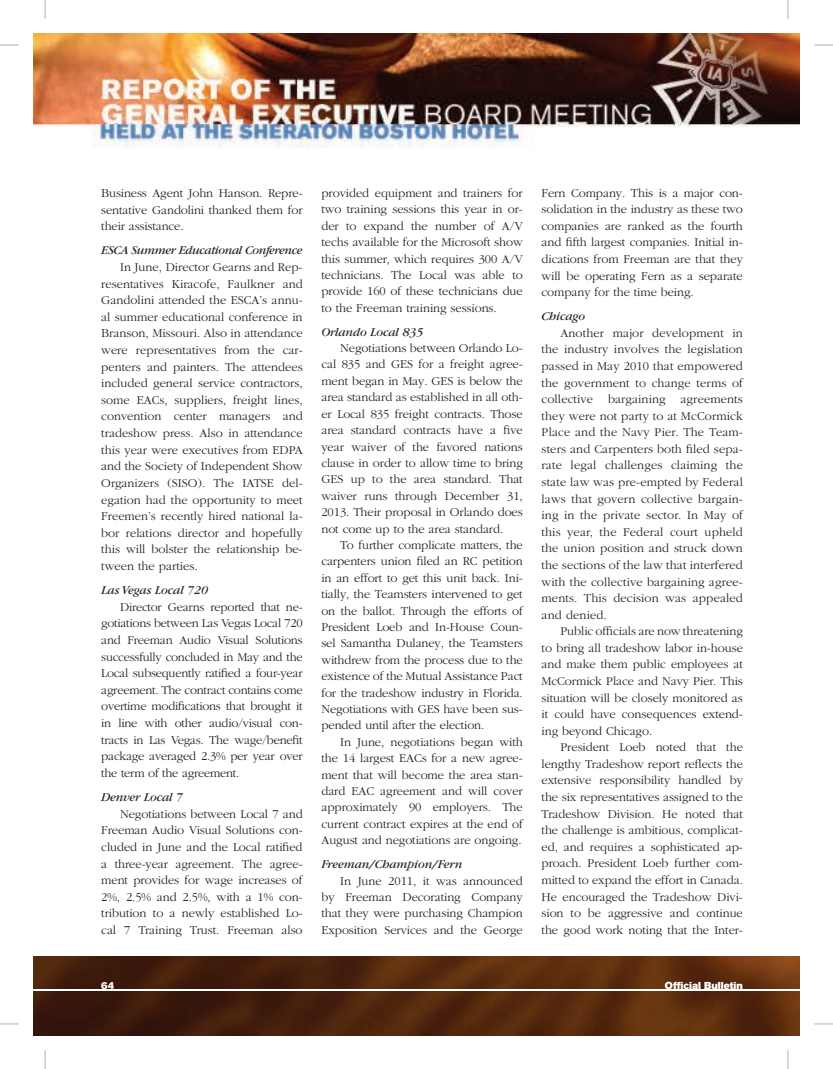
<style>
.page{position:relative;width:833px;height:1069px;background:#fff}
.page>*{position:absolute;margin:0;border:0;box-sizing:border-box;transform-origin:0 0}
.t1{font:300 12.5px/16.6px "Garamond";letter-spacing:-.005em;color:#231f20;text-align:justify}
.t2{font:italic 12.5px "Garamond";letter-spacing:-.005em;color:#231f20}
.t3{font:italic 12.5px "Garamond";letter-spacing:-.03em;color:#231f20}
.t4{font:10px "Akzidenz Grotesk BE Super";color:#fff}
</style>
<div class="page">
<img style="left:34px;top:956px;width:765px;height:79px">
<img style="left:34px;top:34px;width:765px;height:113px">
<hr style="left:34px;top:989px;width:754px;height:2px;background:#fff">
<svg style="left:788px;top:989px;width:11px;height:2px"></svg>
<svg style="left:787px;top:0;width:1px;height:19px"></svg>
<svg style="left:44px;top:0;width:2px;height:19px"></svg>
<svg style="left:814px;top:44px;width:19px;height:2px"></svg>
<svg style="left:0;top:44px;width:19px;height:2px"></svg>
<svg style="left:814px;top:1023px;width:19px;height:2px"></svg>
<svg style="left:0;top:1023px;width:19px;height:2px"></svg>
<svg style="left:787px;top:1050px;width:1px;height:19px"></svg>
<svg style="left:44px;top:1050px;width:2px;height:19px"></svg>
<p class="t1" style="left:101px;top:185px;width:203px">Business Agent John Hanson. Repre&shy;sentative Gandolini thanked them for their assistance.</p>
<p class="t3" style="left:101px;top:244px;width:203px">ESCA Summer Educational Conference</p>
<p class="t1" style="left:101px;top:259px;width:203px;text-indent:19px">In June, Director Gearns and Rep&shy;resentatives Kiracofe, Faulkner and Gandolini attended the ESCA’s annu&shy;al summer educational conference in Branson, Missouri. Also in attendance were representatives from the car&shy;penters and painters. The attendees included general service contractors, some EACs, suppliers, freight lines, convention center managers and tradeshow press. Also in attendance this year were executives from EDPA and the Society of Independent Show Organizers (SISO). The IATSE del&shy;egation had the opportunity to meet Freemen’s recently hired national la&shy;bor relations director and hopefully this will bolster the relationship be&shy;tween the parties.</p>
<p class="t2" style="left:101px;top:584px;width:108px">Las Vegas Local 720</p>
<p class="t1" style="left:101px;top:598px;width:203px;text-indent:19px">Director Gearns reported that ne&shy;gotiations between Las Vegas Local 720 and Freeman Audio Visual Solutions successfully concluded in May and the Local subsequently ratified a four-year agreement. The contract contains come overtime modifications that brought it in line with other audio/visual con&shy;tracts in Las Vegas. The wage/benefit package averaged 2.3% per year over the term of the agreement.</p>
<p class="t2" style="left:101px;top:791px;width:83px">Denver Local 7</p>
<p class="t1" style="left:101px;top:805px;width:203px;text-indent:19px">Negotiations between Local 7 and Freeman Audio Visual Solutions con&shy;cluded in June and the Local ratified a three-year agreement. The agree&shy;ment provides for wage increases of 2%, 2.5% and 2.5%, with a 1% con&shy;tribution to a newly established Lo&shy;cal 7 Training Trust. Freeman also</p>
<p class="t1" style="left:321px;top:185px;width:203px">provided equipment and trainers for two training sessions this year in or&shy;der to expand the number of A/V techs available for the Microsoft show this summer, which requires 300 A/V technicians. The Local was able to provide 160 of these technicians due to the Freeman training sessions.</p>
<p class="t2" style="left:321px;top:325px;width:103px">Orlando Local 835</p>
<p class="t1" style="left:321px;top:340px;width:203px;text-indent:19px">Negotiations between Orlando Lo&shy;cal 835 and GES for a freight agree&shy;ment began in May. GES is below the area standard as established in all oth&shy;er Local 835 freight contracts. Those area standard contracts have a five year waiver of the favored nations clause in order to allow time to bring GES up to the area standard. That waiver runs through December 31, 2013. Their proposal in Orlando does not come up to the area standard.</p>
<p class="t1" style="left:321px;top:537px;width:203px;text-indent:19px">To further complicate matters, the carpenters union filed an RC petition in an effort to get this unit back. Ini&shy;tially, the Teamsters intervened to get on the ballot. Through the efforts of President Loeb and In-House Coun&shy;sel Samantha Dulaney, the Teamsters withdrew from the process due to the existence of the Mutual Assistance Pact for the tradeshow industry in Florida.<br>Negotiations with GES have been sus&shy;pended until after the election.</p>
<p class="t1" style="left:321px;top:734px;width:203px;text-indent:19px">In June, negotiations began with the 14 largest EACs for a new agree&shy;ment that will become the area stan&shy;dard EAC agreement and will cover approximately 90 employers. The current contract expires at the end of August and negotiations are ongoing.</p>
<p class="t2" style="left:321px;top:858px;width:142px">Freeman/Champion/Fern</p>
<p class="t1" style="left:321px;top:872px;width:203px;text-indent:19px">In June 2011, it was announced by Freeman Decorating Company that they were purchasing Champion Exposition Services and the George</p>
<p class="t1" style="left:541px;top:185px;width:203px">Fern Company. This is a major con&shy;solidation in the industry as these two companies are ranked as the fourth and fifth largest companies. Initial in&shy;dications from Freeman are that they will be operating Fern as a separate company for the time being.</p>
<p class="t2" style="left:541px;top:310px;width:45px">Chicago</p>
<p class="t1" style="left:541px;top:325px;width:203px;text-indent:19px">Another major development in the industry involves the legislation passed in May 2010 that empowered the government to change terms of collective bargaining agreements they were not party to at McCormick Place and the Navy Pier. The Team&shy;sters and Carpenters both filed sepa&shy;rate legal challenges claiming the state law was pre-empted by Federal laws that govern collective bargain&shy;ing in the private sector. In May of this year, the Federal court upheld the union position and struck down the sections of the law that interfered with the collective bargaining agree&shy;ments. This decision was appealed and denied.</p>
<p class="t1" style="left:541px;top:623px;width:203px;text-indent:19px">Public officials are now threatening to bring all tradeshow labor in-house and make them public employees at McCormick Place and Navy Pier. This situation will be closely monitored as it could have consequences extend&shy;ing beyond Chicago.</p>
<p class="t1" style="left:541px;top:739px;width:203px;text-indent:19px">President Loeb noted that the lengthy Tradeshow report reflects the extensive responsibility handled by the six representatives assigned to the Tradeshow Division. He noted that the challenge is ambitious, complicat&shy;ed, and requires a sophisticated ap&shy;proach. President Loeb further com&shy;mitted to expand the effort in Canada.<br>He encouraged the Tradeshow Divi&shy;sion to be aggressive and continue the good work noting that the Inter-</p>
<p class="t4" style="left:101px;top:979px;width:15px">64</p>
<p class="t4" style="left:665px;top:979px;width:79px">Official Bulletin</p>
</div>
